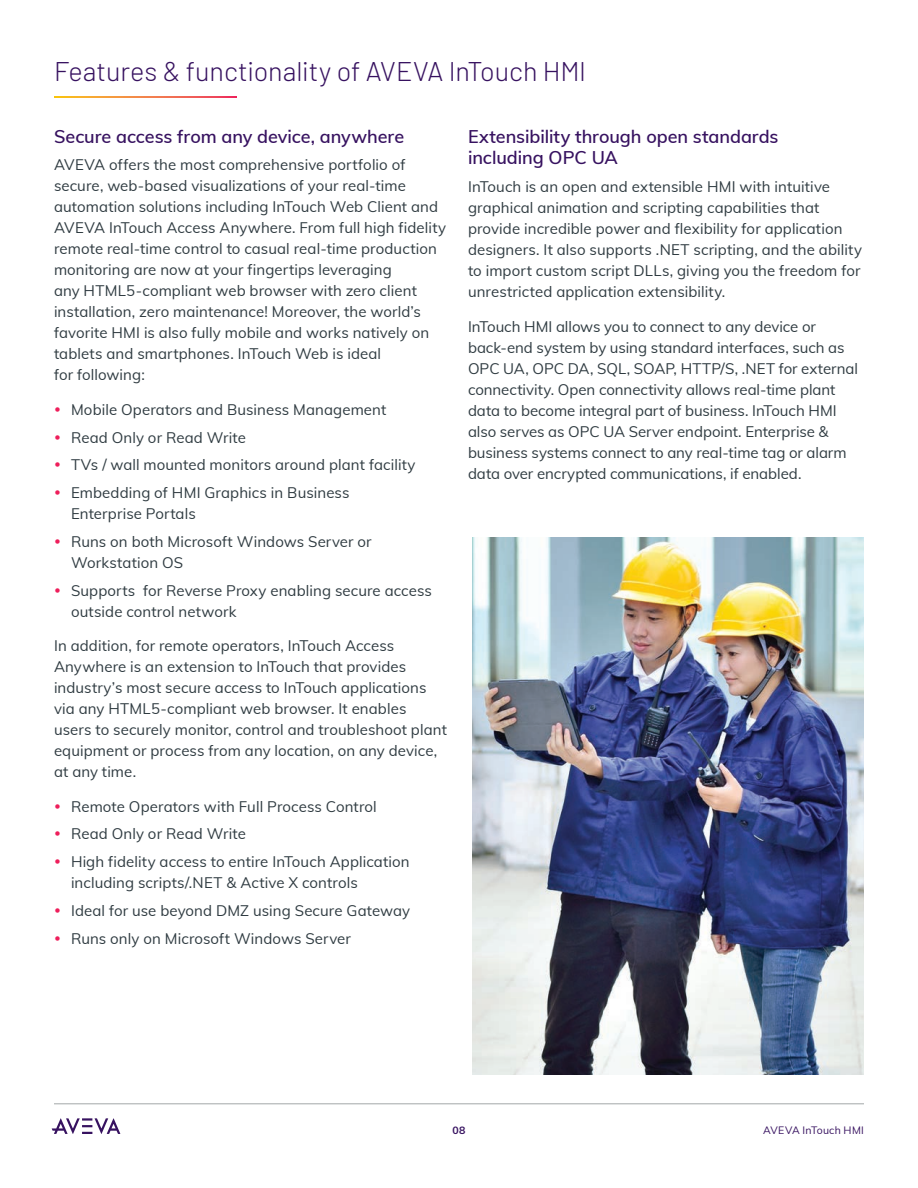
<style>
.page{position:relative;width:918px;height:1188px;background:#fff}
.page>*{position:absolute;margin:0;border:0;box-sizing:border-box;transform-origin:0 0}
.S1_Subheadlines{font:300 27px "Barlow";letter-spacing:-.005em;color:#371260}
.S1_Subheadlines-2{font:600 18px/21.6px "Muli";letter-spacing:-.005em;color:#371260}
.Body_Copy{font:15px/21px "Muli";letter-spacing:.005em;color:#2f3b41}
.t1{font:10.5px "Muli";letter-spacing:.025em;color:#371260}
.t2{font:700 10.5px "Muli";color:#371260}
</style>
<div class="page">
<hr style="left:54px;top:1104px;width:810px;height:1px;background:#a3a7a9">
<svg style="left:52px;top:1118px;width:68px;height:16px"></svg>
<img style="left:472px;top:538px;width:392px;height:537px">
<svg style="left:54px;top:97px;width:183px;height:1px"></svg>
<p class="S1_Subheadlines" style="left:54px;top:55px;width:534px">Features &amp; functionality of AVEVA InTouch HMI</p>
<p class="S1_Subheadlines-2" style="left:54px;top:125px;width:352px">Secure access from any device, anywhere</p>
<p class="Body_Copy" style="left:54px;top:154px;width:394px">AVEVA offers the most comprehensive portfolio of secure, web-based visualizations of your real-time automation solutions including InTouch Web Client and AVEVA InTouch Access Anywhere. From full high fidelity remote real-time control to casual real-time production monitoring are now at your fingertips leveraging<br>any HTML5-compliant web browser with zero client installation, zero maintenance! Moreover, the world’s favorite HMI is also fully mobile and works natively on tablets and smartphones. InTouch Web is ideal<br>for following:</p>
<p class="Body_Copy" style="left:71px;top:398px;width:317px">Mobile Operators and Business Management</p>
<p class="Body_Copy" style="left:71px;top:426px;width:176px">Read Only or Read Write</p>
<p class="Body_Copy" style="left:71px;top:454px;width:346px">TVs / wall mounted monitors around plant facility</p>
<p class="Body_Copy" style="left:71px;top:482px;width:280px">Embedding of HMI Graphics in Business<br>Enterprise Portals</p>
<p class="Body_Copy" style="left:71px;top:530px;width:302px">Runs on both Microsoft Windows Server or<br>Workstation OS</p>
<p class="Body_Copy" style="left:71px;top:579px;width:362px">Supports for Reverse Proxy enabling secure access outside control network</p>
<p class="Body_Copy" style="left:54px;top:635px;width:395px">In addition, for remote operators, InTouch Access Anywhere is an extension to InTouch that provides industry’s most secure access to InTouch applications via any HTML5-compliant web browser. It enables users to securely monitor, control and troubleshoot plant equipment or process from any location, on any device, at any time.</p>
<p class="Body_Copy" style="left:71px;top:795px;width:307px">Remote Operators with Full Process Control</p>
<p class="Body_Copy" style="left:71px;top:823px;width:176px">Read Only or Read Write</p>
<p class="Body_Copy" style="left:71px;top:851px;width:340px">High fidelity access to entire InTouch Application including scripts/.NET &amp; Active X controls</p>
<p class="Body_Copy" style="left:71px;top:899px;width:341px">Ideal for use beyond DMZ using Secure Gateway</p>
<p class="Body_Copy" style="left:71px;top:927px;width:281px">Runs only on Microsoft Windows Server</p>
<p class="S1_Subheadlines-2" style="left:468px;top:125px;width:312px">Extensibility through open standards including OPC UA</p>
<p class="Body_Copy" style="left:468px;top:175px;width:396px">InTouch is an open and extensible HMI with intuitive graphical animation and scripting capabilities that provide incredible power and flexibility for application designers. It also supports .NET scripting, and the ability to import custom script DLLs, giving you the freedom for unrestricted application extensibility.</p>
<p class="Body_Copy" style="left:468px;top:315px;width:391px">InTouch HMI allows you to connect to any device or back-end system by using standard interfaces, such as OPC UA, OPC DA, SQL, SOAP, HTTP/S, .NET for external connectivity. Open connectivity allows real-time plant data to become integral part of business. InTouch HMI also serves as OPC UA Server endpoint. Enterprise &amp; business systems connect to any real-time tag or alarm data over encrypted communications, if enabled.</p>
<p class="t2" style="left:452px;top:1123px;width:15px">08</p>
<p class="t1" style="left:763px;top:1122px;width:102px">AVEVA InTouch HMI</p>
</div>
